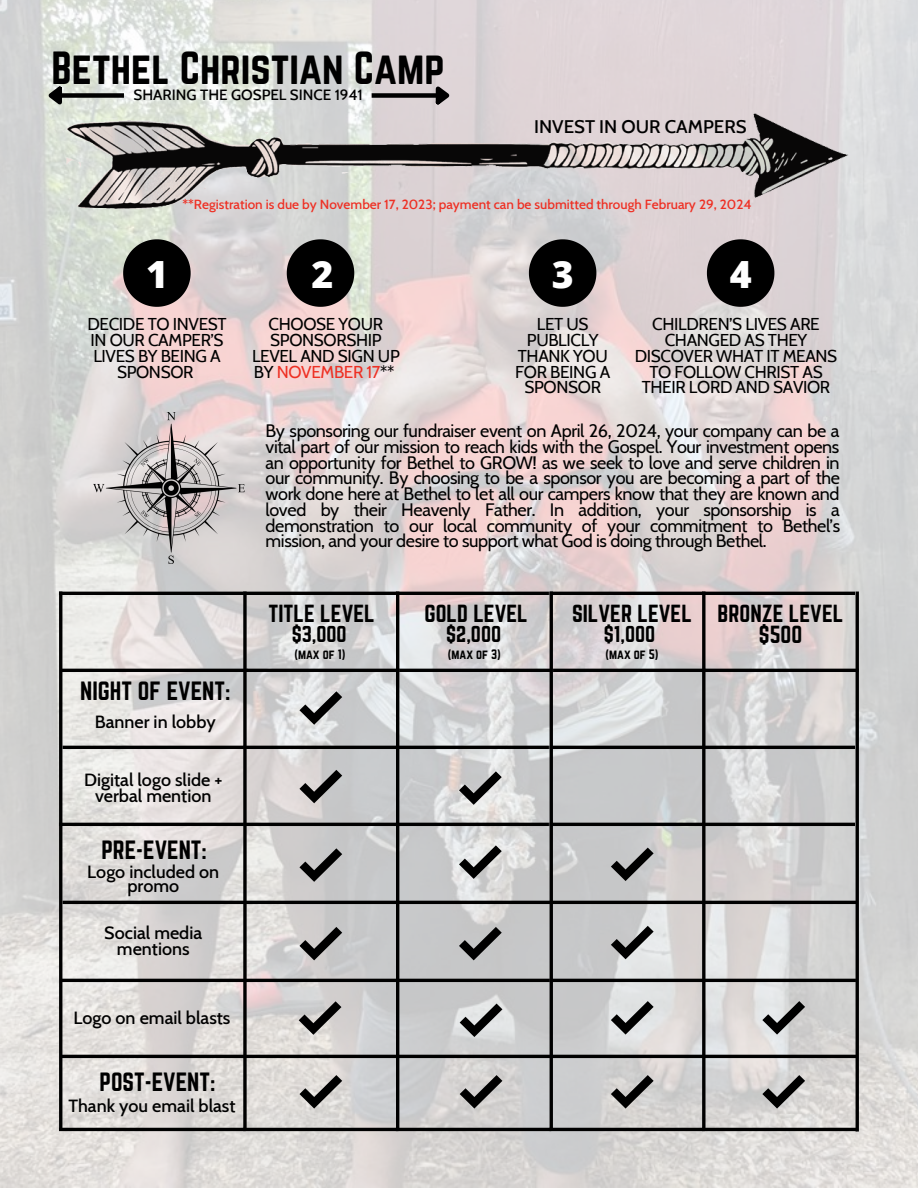
<style>
.page{position:relative;width:918px;height:1188px;background:#fff}
.page>*{position:absolute;margin:0;border:0;box-sizing:border-box;transform-origin:0 0}
.t1{font:40.65px "Norwester";color:#000}
.t2{font:800 37.5px "Open Sans";color:#fff}
.t3{font:23.1px "Norwester";color:#000}
.t4{font:21.6px "Norwester";color:#000}
.t5{font:20.1px "Norwester";color:#000}
.t6{font:500 18.6px "Cabin";color:#000}
.t7{font:18px/15.8px "Cabin";letter-spacing:-.02em;color:#000;text-align:justify}
.t8{font:500 18px "Cabin";color:#000}
.t9{font:17.1px/15.8px "Cabin";letter-spacing:-.02em;color:#000;text-align:center}
.t10{font:500 15.15px "Cabin";color:#000}
.t11{font:500 13.5px "Cabin";color:#ee3024}
.t12{font:12px "Norwester";color:#000}
.s1{color:#ee3024}
</style>
<div class="page">
<img style="left:0;top:0;width:918px;height:1188px">
<div style="left:61px;top:93px;width:63px;height:5px;background:#000"></div>
<svg style="left:43px;top:82px;width:23px;height:23px"></svg>
<div style="left:372px;top:93px;width:65px;height:5px;background:#000"></div>
<svg style="left:432px;top:80px;width:23px;height:25px"></svg>
<img style="left:0;top:105px;width:918px;height:104px">
<svg style="left:123px;top:239px;width:68px;height:68px;background:#33302f"></svg>
<svg style="left:287px;top:239px;width:67px;height:68px;background:#302e2d"></svg>
<svg style="left:529px;top:239px;width:67px;height:68px;background:#2d2c2c"></svg>
<svg style="left:707px;top:239px;width:67px;height:68px;background:#2f2d2d"></svg>
<img style="left:93px;top:412px;width:151px;height:152px">
<hr style="left:59px;top:592px;width:184px;height:3px;background:#000">
<hr style="left:59px;top:1128px;width:187px;height:3px;background:#000">
<hr style="left:59px;top:592px;width:3px;height:537px;background:#000">
<hr style="left:61px;top:669px;width:187px;height:3px;background:#000">
<hr style="left:63px;top:746px;width:181px;height:3px;background:#000">
<hr style="left:59px;top:823px;width:184px;height:3px;background:#000">
<hr style="left:63px;top:901px;width:183px;height:3px;background:#000">
<hr style="left:61px;top:979px;width:183px;height:3px;background:#000">
<hr style="left:61px;top:1055px;width:184px;height:3px;background:#000">
<hr style="left:243px;top:592px;width:153px;height:3px;background:#000">
<hr style="left:243px;top:1128px;width:155px;height:3px;background:#000">
<svg style="left:243px;top:595px;width:4px;height:533px;background:#212020"></svg>
<hr style="left:247px;top:669px;width:153px;height:3px;background:#000">
<hr style="left:243px;top:746px;width:153px;height:3px;background:#000">
<hr style="left:243px;top:823px;width:153px;height:3px;background:#000">
<hr style="left:245px;top:901px;width:153px;height:3px;background:#000">
<hr style="left:244px;top:979px;width:153px;height:3px;background:#000">
<hr style="left:245px;top:1055px;width:153px;height:3px;background:#000">
<hr style="left:396px;top:592px;width:153px;height:3px;background:#000">
<hr style="left:396px;top:1128px;width:155px;height:3px;background:#000">
<hr style="left:396px;top:592px;width:3px;height:537px;background:#000">
<hr style="left:399px;top:669px;width:154px;height:3px;background:#000">
<hr style="left:396px;top:746px;width:153px;height:3px;background:#000">
<hr style="left:396px;top:823px;width:153px;height:3px;background:#000">
<hr style="left:398px;top:901px;width:153px;height:3px;background:#000">
<hr style="left:397px;top:979px;width:153px;height:3px;background:#000">
<hr style="left:398px;top:1055px;width:153px;height:3px;background:#000">
<hr style="left:549px;top:592px;width:153px;height:3px;background:#000">
<hr style="left:549px;top:1128px;width:156px;height:3px;background:#000">
<hr style="left:550px;top:592px;width:3px;height:537px;background:#000">
<hr style="left:553px;top:669px;width:153px;height:3px;background:#000">
<hr style="left:549px;top:746px;width:153px;height:3px;background:#000">
<hr style="left:549px;top:823px;width:153px;height:3px;background:#000">
<hr style="left:551px;top:901px;width:153px;height:3px;background:#000">
<hr style="left:550px;top:979px;width:153px;height:3px;background:#000">
<hr style="left:551px;top:1055px;width:153px;height:3px;background:#000">
<hr style="left:702px;top:592px;width:153px;height:3px;background:#000">
<hr style="left:702px;top:1128px;width:155px;height:3px;background:#000">
<hr style="left:856px;top:592px;width:3px;height:540px;background:#000">
<svg style="left:702px;top:595px;width:4px;height:533px;background:#1f1f1f"></svg>
<hr style="left:706px;top:669px;width:153px;height:3px;background:#000">
<hr style="left:702px;top:746px;width:153px;height:3px;background:#000">
<hr style="left:702px;top:823px;width:153px;height:3px;background:#000">
<hr style="left:704px;top:901px;width:153px;height:3px;background:#000">
<hr style="left:703px;top:979px;width:153px;height:3px;background:#000">
<hr style="left:704px;top:1055px;width:153px;height:3px;background:#000">
<svg style="left:299px;top:691px;width:43px;height:34px"></svg>
<svg style="left:299px;top:770px;width:43px;height:33px"></svg>
<svg style="left:299px;top:848px;width:43px;height:34px"></svg>
<svg style="left:299px;top:927px;width:43px;height:33px"></svg>
<svg style="left:299px;top:1001px;width:42px;height:34px"></svg>
<svg style="left:299px;top:1075px;width:43px;height:34px"></svg>
<svg style="left:459px;top:771px;width:43px;height:34px"></svg>
<svg style="left:459px;top:845px;width:43px;height:34px"></svg>
<svg style="left:459px;top:927px;width:43px;height:33px"></svg>
<svg style="left:460px;top:1004px;width:42px;height:33px"></svg>
<svg style="left:460px;top:1075px;width:42px;height:34px"></svg>
<svg style="left:611px;top:848px;width:43px;height:33px"></svg>
<svg style="left:611px;top:926px;width:43px;height:33px"></svg>
<svg style="left:611px;top:1001px;width:43px;height:34px"></svg>
<svg style="left:611px;top:1075px;width:43px;height:34px"></svg>
<svg style="left:762px;top:1001px;width:43px;height:34px"></svg>
<svg style="left:762px;top:1075px;width:43px;height:34px"></svg>
<p class="t1" style="left:52px;top:43px;width:395px">Bethel Christian Camp</p>
<p class="t10" style="left:134px;top:85px;width:231px">SHARING THE GOSPEL SINCE 1941</p>
<p class="t6" style="left:534px;top:116px;width:214px">INVEST IN OUR CAMPERS</p>
<p class="t11" style="left:182px;top:196px;width:571px">**Registration is due by November 17, 2023; payment can be submitted through February 29, 2024</p>
<p class="t2" style="left:146px;top:248px;width:23px">1</p>
<p class="t2" style="left:312px;top:248px;width:23px">2</p>
<p class="t2" style="left:552px;top:248px;width:23px">3</p>
<p class="t2" style="left:730px;top:248px;width:23px">4</p>
<p class="t9" style="left:87px;top:316px;width:141px">DECIDE TO INVEST<br>IN OUR CAMPER’S<br>LIVES BY BEING A<br>SPONSOR</p>
<p class="t9" style="left:252px;top:316px;width:149px">CHOOSE YOUR<br>SPONSORSHIP<br>LEVEL AND SIGN UP<br>BY <span class="s1">NOVEMBER 17</span>**</p>
<p class="t9" style="left:515px;top:316px;width:96px">LET US<br>PUBLICLY<br>THANK YOU<br>FOR BEING A<br>SPONSOR</p>
<p class="t9" style="left:635px;top:316px;width:204px">CHILDREN’S LIVES ARE<br>CHANGED AS THEY<br>DISCOVER WHAT IT MEANS<br>TO FOLLOW CHRIST AS<br>THEIR LORD AND SAVIOR</p>
<p class="t7" style="left:266px;top:423px;width:576px">By sponsoring our fundraiser event on April 26, 2024, your company can be a vital part of our mission to reach kids with the Gospel. Your investment opens an opportunity for Bethel to GROW! as we seek to love and serve children in our community. By choosing to be a sponsor you are becoming a part of the work done here at Bethel to let all our campers know that they are known and loved by their Heavenly Father. In addition, your sponsorship is a demonstration to our local community of your commitment to Bethel’s mission, and your desire to support what God is doing through Bethel.</p>
<p class="t3" style="left:80px;top:676px;width:152px">NIGHT OF EVENT:</p>
<p class="t8" style="left:95px;top:710px;width:122px">Banner in lobby</p>
<p class="t8" style="left:84px;top:769px;width:140px">Digital logo slide +</p>
<p class="t8" style="left:95px;top:784px;width:118px">verbal mention</p>
<p class="t3" style="left:101px;top:836px;width:107px">PRE-EVENT:</p>
<p class="t8" style="left:87px;top:860px;width:134px">Logo included on</p>
<p class="t8" style="left:127px;top:875px;width:53px">promo</p>
<p class="t8" style="left:104px;top:922px;width:99px">Social media</p>
<p class="t8" style="left:117px;top:937px;width:74px">mentions</p>
<p class="t8" style="left:73px;top:1006px;width:159px">Logo on email blasts</p>
<p class="t3" style="left:99px;top:1067px;width:117px">POST-EVENT:</p>
<p class="t8" style="left:68px;top:1095px;width:169px">Thank you email blast</p>
<p class="t4" style="left:269px;top:600px;width:108px">TITLE LEVEL</p>
<p class="t5" style="left:292px;top:622px;width:56px">$3,000</p>
<p class="t12" style="left:294px;top:647px;width:52px">(max of 1)</p>
<p class="t4" style="left:425px;top:600px;width:105px">GOLD LEVEL</p>
<p class="t5" style="left:446px;top:622px;width:56px">$2,000</p>
<p class="t12" style="left:448px;top:647px;width:55px">(max of 3)</p>
<p class="t4" style="left:572px;top:600px;width:122px">SILVER LEVEL</p>
<p class="t5" style="left:604px;top:622px;width:53px">$1,000</p>
<p class="t12" style="left:606px;top:647px;width:55px">(max of 5)</p>
<p class="t4" style="left:718px;top:600px;width:127px">BRONZE LEVEL</p>
<p class="t4" style="left:759px;top:621px;width:45px">$500</p>
</div>
